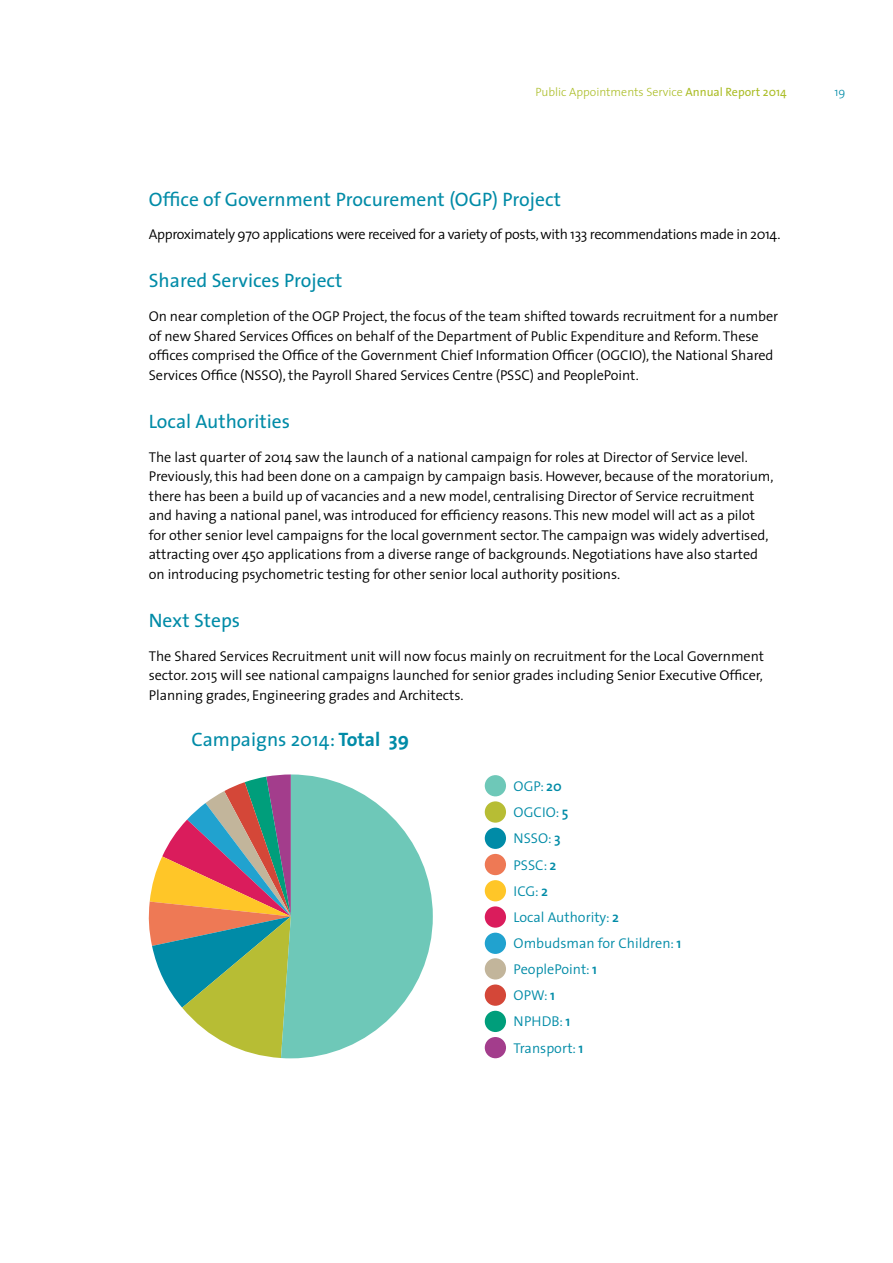
<style>
.page{position:relative;width:893px;height:1263px;background:#fff}
.page>*{position:absolute;margin:0;border:0;box-sizing:border-box;transform-origin:0 0}
.t1{font:19.5px "The Sans";color:#008ba7}
.t2{font:300 14.25px/19.5px "The Sans";letter-spacing:-.005em;color:#000}
.t3{font:300 14.25px/26.2px "The Sans";color:#008ba7}
.t4{font:300 14.25px "The Sans";letter-spacing:-.025em;color:#000}
.t5{font:300 12px "The Sans";color:#abbd26}
.t6{font:300 12px "The Sans";color:#008ba7}
.s1{font-weight:400}
.s2{font-weight:700}
.s3{font-weight:600}
</style>
<div class="page">
<div style="left:485px;top:775px;width:21px;height:21px;background:#6ec8b8;border-radius:50%"></div>
<div style="left:485px;top:801px;width:21px;height:22px;background:#b7bd34;border-radius:50%"></div>
<div style="left:485px;top:828px;width:21px;height:21px;background:#008ba7;border-radius:50%"></div>
<div style="left:485px;top:854px;width:21px;height:21px;background:#ee7955;border-radius:50%"></div>
<div style="left:485px;top:880px;width:21px;height:21px;background:#ffc628;border-radius:50%"></div>
<div style="left:485px;top:906px;width:21px;height:22px;background:#da1c5c;border-radius:50%"></div>
<div style="left:485px;top:933px;width:21px;height:21px;background:#21a2cf;border-radius:50%"></div>
<div style="left:485px;top:958px;width:21px;height:21px;background:#c2b59b;border-radius:50%"></div>
<div style="left:485px;top:984px;width:21px;height:22px;background:#d44738;border-radius:50%"></div>
<div style="left:485px;top:1011px;width:21px;height:21px;background:#009e7b;border-radius:50%"></div>
<div style="left:485px;top:1037px;width:21px;height:21px;background:#a33d8c;border-radius:50%"></div>
<svg style="left:149px;top:774px;width:284px;height:284px"></svg>
<p class="t5" style="left:536px;top:82px;width:253px">Public Appointments Service <span class="s1">Annual Report 2014</span></p>
<p class="t6" style="left:834px;top:82px;width:13px">19</p>
<h1 class="t1" style="left:149px;top:183px;width:414px">Office of Government Procurement (OGP) Project</h1>
<p class="t4" style="left:149px;top:223px;width:633px">Approximately 970 applications were received for a variety of posts, with 133 recommendations made in 2014.</p>
<h1 class="t1" style="left:149px;top:265px;width:195px">Shared Services Project</h1>
<p class="t2" style="left:149px;top:306px;width:631px">On near completion of the OGP Project, the focus of the team shifted towards recruitment for a number of new Shared Services Offices on behalf of the Department of Public Expenditure and Reform. These offices comprised the Office of the Government Chief Information Officer (OGCIO), the National Shared Services Office (NSSO), the Payroll Shared Services Centre (PSSC) and PeoplePoint.</p>
<h1 class="t1" style="left:149px;top:405px;width:143px">Local Authorities</h1>
<p class="t2" style="left:149px;top:447px;width:626px">The last quarter of 2014 saw the launch of a national campaign for roles at Director of Service level.<br>Previously, this had been done on a campaign by campaign basis. However, because of the moratorium, there has been a build up of vacancies and a new model, centralising Director of Service recruitment and having a national panel, was introduced for efficiency reasons. This new model will act as a pilot for other senior level campaigns for the local government sector. The campaign was widely advertised, attracting over 450 applications from a diverse range of backgrounds. Negotiations have also started on introducing psychometric testing for other senior local authority positions.</p>
<h1 class="t1" style="left:149px;top:604px;width:93px">Next Steps</h1>
<p class="t2" style="left:149px;top:646px;width:617px;text-align:justify">The Shared Services Recruitment unit will now focus mainly on recruitment for the Local Government sector. 2015 will see national campaigns launched for senior grades including Senior Executive Officer, Planning grades, Engineering grades and Architects.</p>
<h1 class="t1" style="left:192px;top:723px;width:219px">Campaigns 2014: <span class="s2">Total 39</span></h1>
<p class="t3" style="left:514px;top:772px;width:169px">OGP: <span class="s3">20<br></span>OGCIO: <span class="s3">5<br></span>NSSO: <span class="s3">3<br></span>PSSC: <span class="s3">2<br></span>ICG: <span class="s3">2<br></span>Local Authority: <span class="s3">2<br></span>Ombudsman for Children: <span class="s3">1<br></span>PeoplePoint: <span class="s3">1<br></span>OPW: <span class="s3">1<br></span>NPHDB: <span class="s3">1<br></span>Transport: <span class="s3">1</span></p>
</div>
